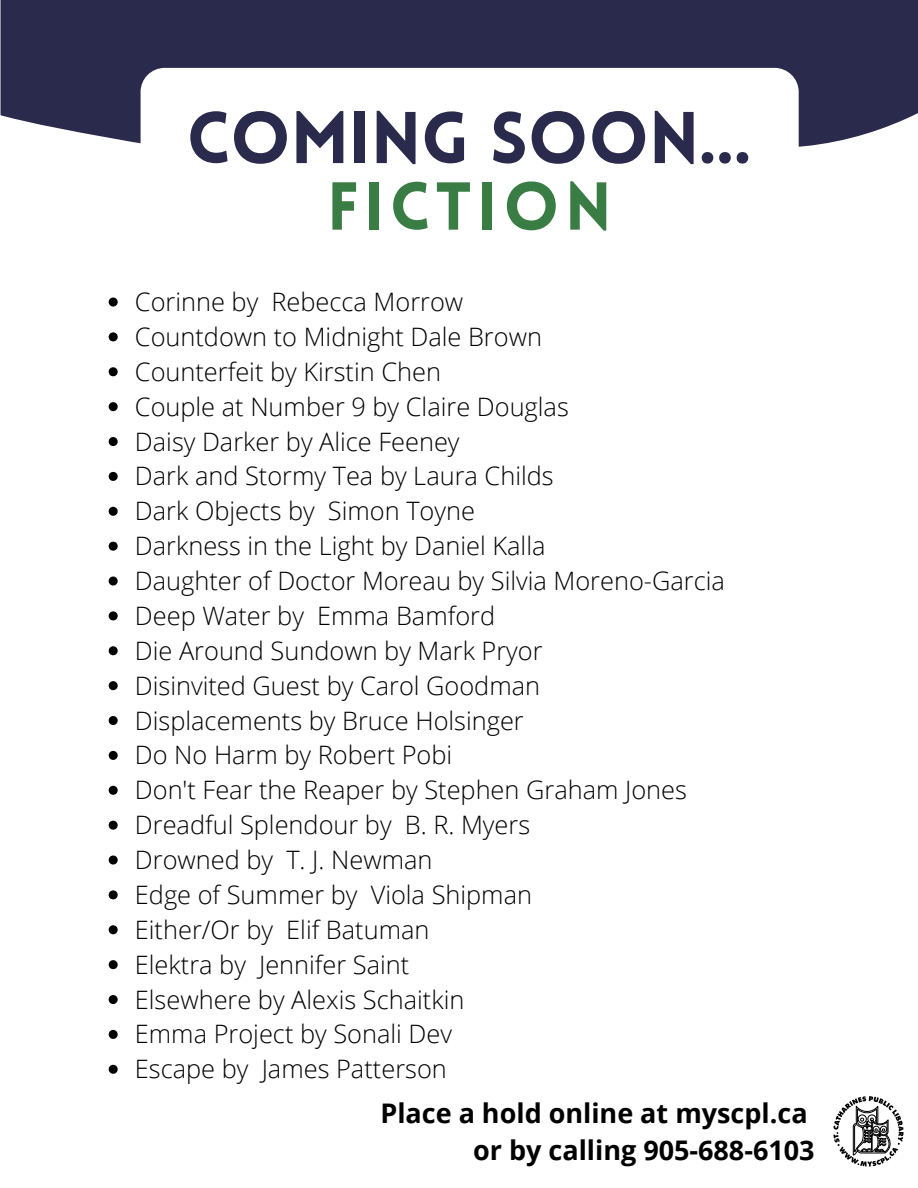
<style>
.page{position:relative;width:918px;height:1188px;background:#fff}
.page>*{position:absolute;margin:0;border:0;box-sizing:border-box;transform-origin:0 0}
.t1{font:900 71.55px "Lovelo";color:#2a2a4c}
.t2{font:900 66.3px "Lovelo";letter-spacing:.085em;color:#3a7d44}
.t3{font:700 27px "Open Sans";color:#000}
.t4{font:300 25.35px "Open Sans";color:#000}
</style>
<div class="page">
<div style="left:1px;top:0;width:917px;height:147px;background:#2a2a4c"></div>
<div style="left:141px;top:68px;width:658px;height:238px;background:#fff;border-radius:24px"></div>
<svg style="left:833px;top:1096px;width:71px;height:71px"></svg>
<svg style="left:109px;top:298px;width:9px;height:9px"></svg>
<svg style="left:109px;top:332px;width:9px;height:9px"></svg>
<svg style="left:109px;top:367px;width:9px;height:9px"></svg>
<svg style="left:109px;top:402px;width:9px;height:9px"></svg>
<svg style="left:109px;top:437px;width:9px;height:9px"></svg>
<svg style="left:109px;top:472px;width:9px;height:9px"></svg>
<svg style="left:109px;top:507px;width:9px;height:9px"></svg>
<svg style="left:109px;top:542px;width:9px;height:9px"></svg>
<svg style="left:109px;top:577px;width:9px;height:9px"></svg>
<svg style="left:109px;top:611px;width:9px;height:9px"></svg>
<svg style="left:109px;top:646px;width:9px;height:9px"></svg>
<svg style="left:109px;top:681px;width:9px;height:9px"></svg>
<svg style="left:109px;top:716px;width:9px;height:9px"></svg>
<svg style="left:109px;top:751px;width:9px;height:9px"></svg>
<svg style="left:109px;top:786px;width:9px;height:9px"></svg>
<svg style="left:109px;top:821px;width:9px;height:9px"></svg>
<svg style="left:109px;top:856px;width:9px;height:9px"></svg>
<svg style="left:109px;top:890px;width:9px;height:9px"></svg>
<svg style="left:109px;top:925px;width:9px;height:9px"></svg>
<svg style="left:109px;top:960px;width:9px;height:9px"></svg>
<svg style="left:109px;top:995px;width:9px;height:9px"></svg>
<svg style="left:109px;top:1030px;width:9px;height:9px"></svg>
<svg style="left:109px;top:1065px;width:9px;height:9px"></svg>
<p class="t1" style="left:187px;top:109px;width:566px">COMING SOON...</p>
<p class="t2" style="left:327px;top:180px;width:286px">FICTION</p>
<p class="t4" style="left:135px;top:284px;width:330px">Corinne by Rebecca Morrow</p>
<p class="t4" style="left:135px;top:319px;width:409px">Countdown to Midnight Dale Brown</p>
<p class="t4" style="left:135px;top:354px;width:308px">Counterfeit by Kirstin Chen</p>
<p class="t4" style="left:135px;top:389px;width:435px">Couple at Number 9 by Claire Douglas</p>
<p class="t4" style="left:135px;top:423px;width:326px">Daisy Darker by Alice Feeney</p>
<p class="t4" style="left:135px;top:458px;width:420px">Dark and Stormy Tea by Laura Childs</p>
<p class="t4" style="left:135px;top:493px;width:342px">Dark Objects by Simon Toyne</p>
<p class="t4" style="left:135px;top:528px;width:412px">Darkness in the Light by Daniel Kalla</p>
<p class="t4" style="left:135px;top:563px;width:592px">Daughter of Doctor Moreau by Silvia Moreno-Garcia</p>
<p class="t4" style="left:135px;top:598px;width:362px">Deep Water by Emma Bamford</p>
<p class="t4" style="left:135px;top:633px;width:409px">Die Around Sundown by Mark Pryor</p>
<p class="t4" style="left:135px;top:668px;width:407px">Disinvited Guest by Carol Goodman</p>
<p class="t4" style="left:135px;top:702px;width:390px">Displacements by Bruce Holsinger</p>
<p class="t4" style="left:135px;top:737px;width:319px">Do No Harm by Robert Pobi</p>
<p class="t4" style="left:135px;top:772px;width:554px">Don't Fear the Reaper by Stephen Graham Jones</p>
<p class="t4" style="left:135px;top:807px;width:397px">Dreadful Splendour by B. R. Myers</p>
<p class="t4" style="left:135px;top:842px;width:299px">Drowned by T. J. Newman</p>
<p class="t4" style="left:135px;top:877px;width:399px">Edge of Summer by Viola Shipman</p>
<p class="t4" style="left:135px;top:912px;width:296px">Either/Or by Elif Batuman</p>
<p class="t4" style="left:135px;top:947px;width:276px">Elektra by Jennifer Saint</p>
<p class="t4" style="left:135px;top:981px;width:331px">Elsewhere by Alexis Schaitkin</p>
<p class="t4" style="left:135px;top:1016px;width:319px">Emma Project by Sonali Dev</p>
<p class="t4" style="left:135px;top:1051px;width:313px">Escape by James Patterson</p>
<p class="t3" style="left:380px;top:1094px;width:429px">Place a hold online at myscpl.ca</p>
<p class="t3" style="left:473px;top:1131px;width:343px">or by calling 905-688-6103</p>
</div>
